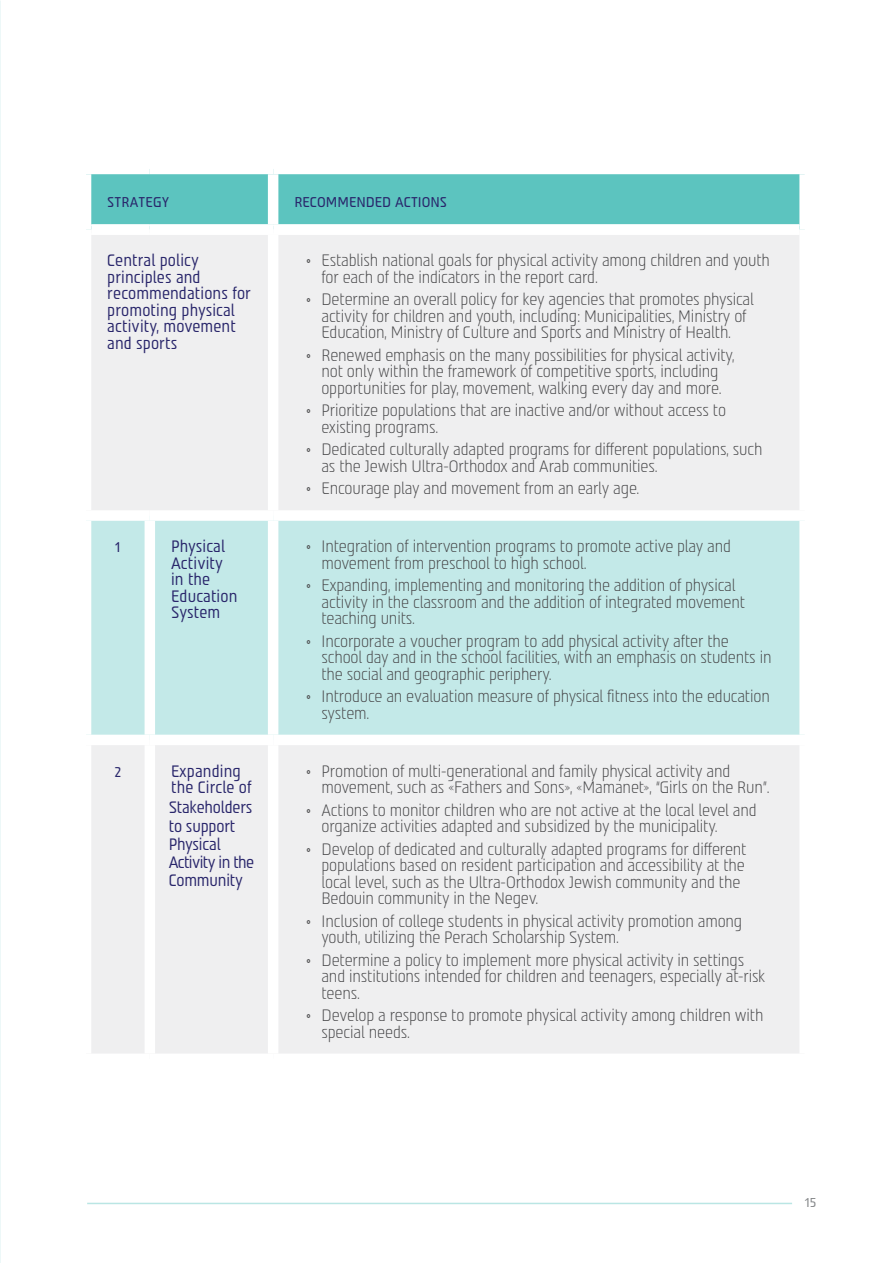
<style>
.page{position:relative;width:893px;height:1263px;background:#fff}
.page>*{position:absolute;margin:0;border:0;box-sizing:border-box;transform-origin:0 0}
.t1{font:300 16.5px/16.5px "Atlas DL3.1 AAA";letter-spacing:-.01em;color:#48484a;scale:.86 1}
.t2{font:16.5px/16.5px "Atlas DL3.1 AAA";letter-spacing:.01em;color:#29266b;scale:.86 1}
.t3{font:16.5px/18px "Atlas DL3.1 AAA";letter-spacing:-.01em;color:#29266b;scale:.86 1}
.t4{font:12.9px "Atlas DL3.1 AAA";color:#86888a;scale:.95 1}
</style>
<div class="page">
<hr style="left:87px;top:1203px;width:705px;height:1px;background:#bae6e4">
<svg style="left:0;top:1px;width:1px;height:1262px"></svg>
<div style="left:91px;top:174px;width:708px;height:50px;background:#5cc4bf"></div>
<div style="left:91px;top:235px;width:708px;height:818px;background:#efeff0"></div>
<div style="left:91px;top:521px;width:708px;height:214px;background:#c3e9e8"></div>
<div style="left:268px;top:174px;width:10px;height:50px;background:#fff"></div>
<div style="left:268px;top:235px;width:10px;height:275px;background:#fff"></div>
<div style="left:81px;top:510px;width:69px;height:11px;background:#fff"></div>
<div style="left:150px;top:510px;width:123px;height:11px;background:#fff"></div>
<div style="left:145px;top:521px;width:10px;height:214px;background:#fff"></div>
<div style="left:273px;top:510px;width:537px;height:11px;background:#fff"></div>
<div style="left:268px;top:521px;width:10px;height:214px;background:#fff"></div>
<div style="left:81px;top:735px;width:69px;height:10px;background:#fff"></div>
<div style="left:150px;top:735px;width:123px;height:10px;background:#fff"></div>
<div style="left:145px;top:745px;width:10px;height:308px;background:#fff"></div>
<div style="left:273px;top:735px;width:537px;height:10px;background:#fff"></div>
<div style="left:268px;top:745px;width:10px;height:308px;background:#fff"></div>
<p class="t2" style="left:107px;top:193px;width:74px">Strategy</p>
<p class="t2" style="left:294px;top:193px;width:177px">Recommended Actions</p>
<p class="t2" style="left:107px;top:253px;width:169px">Central policy principles and recommendations for promoting physical activity, movement and sports</p>
<p class="t1" style="left:321px;top:253px;width:523px;text-indent:-15px">• Establish national goals for physical activity among children and youth for each of the indicators in the report card.</p>
<p class="t1" style="left:307px;top:292px;width:522px;text-align:center">• Determine an overall policy for key agencies that promotes physical activity for children and youth, including: Municipalities, Ministry of<br>Education, Ministry of Culture and Sports and Ministry of Health.</p>
<p class="t1" style="left:307px;top:347px;width:499px;text-align:center">• Renewed emphasis on the many possibilities for physical activity, not only within the framework of competitive sports, including opportunities for play, movement, walking every day and more.</p>
<p class="t1" style="left:321px;top:403px;width:472px;text-indent:-15px">• Prioritize populations that are inactive and/or without access to existing programs.</p>
<p class="t1" style="left:321px;top:442px;width:514px;text-indent:-15px">• Dedicated culturally adapted programs for different populations, such as the Jewish Ultra-Orthodox and Arab communities.</p>
<p class="t1" style="left:307px;top:481px;width:388px">• Encourage play and movement from an early age.</p>
<p class="t2" style="left:115px;top:538px;width:8px">1</p>
<p class="t2" style="left:171px;top:538px;width:79px">Physical<br>Activity in the<br>Education<br>System</p>
<p class="t1" style="left:321px;top:539px;width:478px;text-indent:-15px">• Integration of intervention programs to promote active play and movement from preschool to high school.</p>
<p class="t1" style="left:321px;top:578px;width:494px;text-indent:-15px">• Expanding, implementing and monitoring the addition of physical activity in the classroom and the addition of integrated movement teaching units.</p>
<p class="t1" style="left:321px;top:633px;width:525px;text-indent:-15px">• Incorporate a voucher program to add physical activity after the school day and in the school facilities, with an emphasis on students in the social and geographic periphery.</p>
<p class="t1" style="left:321px;top:689px;width:523px;text-indent:-15px">• Introduce an evaluation measure of physical fitness into the education system.</p>
<p class="t2" style="left:115px;top:763px;width:9px">2</p>
<p class="t2" style="left:171px;top:763px;width:95px">Expanding the Circle of</p>
<p class="t1" style="left:321px;top:763px;width:523px;text-indent:-15px">• Promotion of multi-generational and family physical activity and movement, such as «Fathers and Sons», «Mamanet», “Girls on the Run”.</p>
<p class="t1" style="left:321px;top:802px;width:508px;text-indent:-15px">• Actions to monitor children who are not active at the local level and organize activities adapted and subsidized by the municipality.</p>
<p class="t1" style="left:321px;top:841px;width:496px;text-indent:-15px">• Develop of dedicated and culturally adapted programs for different populations based on resident participation and accessibility at the local level, such as the Ultra-Orthodox Jewish community and the Bedouin community in the Negev.</p>
<p class="t1" style="left:321px;top:913px;width:491px;text-indent:-15px">• Inclusion of college students in physical activity promotion among youth, utilizing the Perach Scholarship System.</p>
<p class="t1" style="left:321px;top:952px;width:518px;text-indent:-15px">• Determine a policy to implement more physical activity in settings and institutions intended for children and teenagers, especially at-risk teens.</p>
<p class="t1" style="left:321px;top:1007px;width:515px;text-indent:-15px">• Develop a response to promote physical activity among children with special needs.</p>
<p class="t3" style="left:169px;top:799px;width:101px">Stakeholders to support<br>Physical<br>Activity in the<br>Community</p>
<p class="t4" style="left:805px;top:1195px;width:14px">15</p>
</div>
